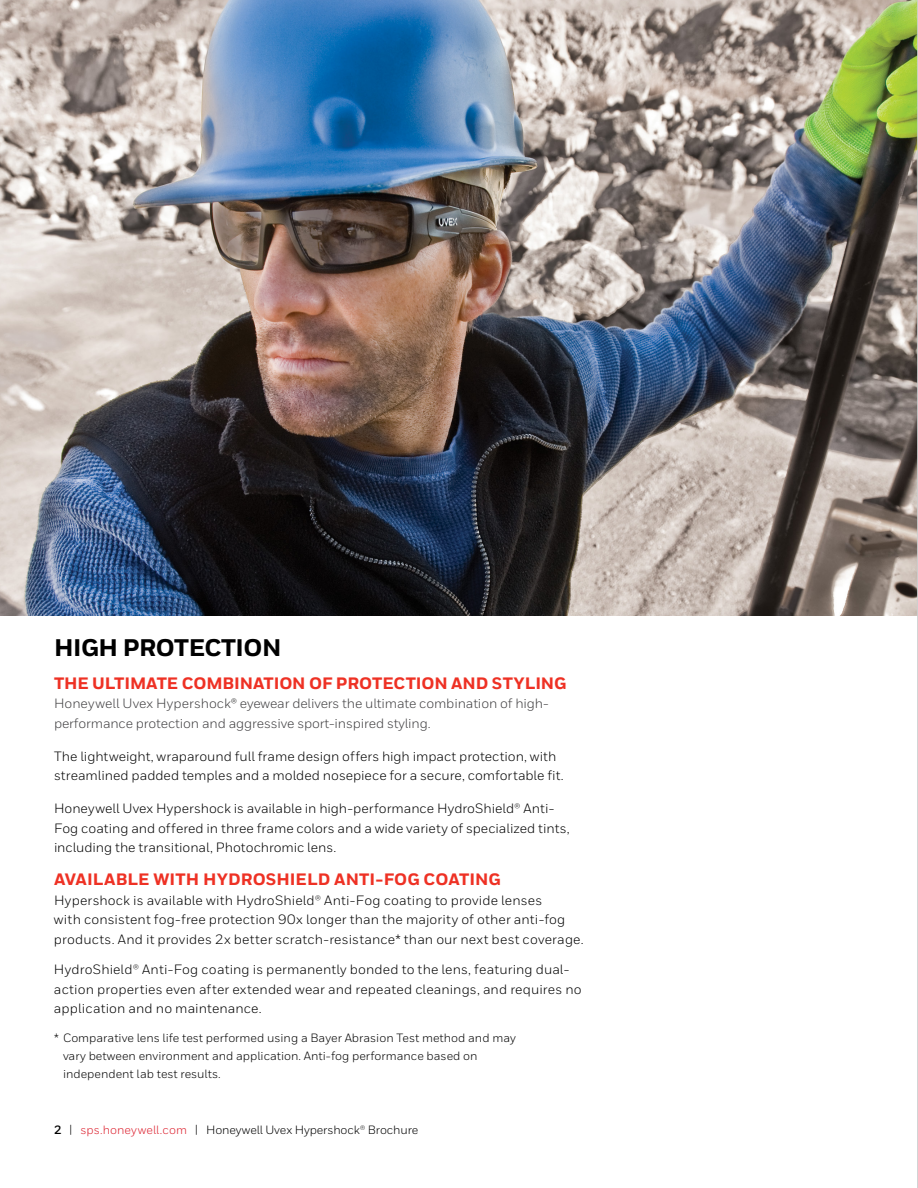
<style>
.page{position:relative;width:918px;height:1188px;background:#fff}
.page>*{position:absolute;margin:0;border:0;box-sizing:border-box;transform-origin:0 0}
.t1{font:800 24px "Honeywell Sans";letter-spacing:-.02em;color:#000}
.t2{font:800 16.5px "Honeywell Sans";color:#ee3124}
.t3{font:13.5px/19.5px "Honeywell Sans";letter-spacing:.005em;color:#000}
.t4{font:13.5px/19.5px "Honeywell Sans";letter-spacing:-.01em;color:#414042}
.t5{font:12px/18px "Honeywell Sans";color:#000}
.s1{color:#000}
.s2{font-weight:700}
.s3{color:#dc202e}
</style>
<div class="page">
<img style="left:0;top:0;width:917px;height:616px">
<hr style="left:917px;top:0;width:1px;height:1188px;background:#d1d3d4">
<h1 class="t1" style="left:54px;top:633px;width:229px">HIGH PROTECTION</h1>
<p class="t2" style="left:54px;top:673px;width:514px">THE ULTIMATE COMBINATION OF PROTECTION AND STYLING</p>
<p class="t4" style="left:54px;top:694px;width:496px">Honeywell Uvex Hypershock<span class="s1">®</span> eyewear delivers the ultimate combination of high&shy;performance protection and aggressive sport-inspired styling.</p>
<p class="t3" style="left:54px;top:746px;width:511px">The lightweight, wraparound full frame design offers high impact protection, with streamlined padded temples and a molded nosepiece for a secure, comfortable fit.</p>
<p class="t3" style="left:54px;top:799px;width:517px">Honeywell Uvex Hypershock is available in high-performance HydroShield® Anti-<br>Fog coating and offered in three frame colors and a wide variety of specialized tints, including the transitional, Photochromic lens.</p>
<p class="t2" style="left:54px;top:869px;width:448px">AVAILABLE WITH HYDROSHIELD ANTI-FOG COATING</p>
<p class="t3" style="left:54px;top:890px;width:531px">Hypershock is available with HydroShield® Anti-Fog coating to provide lenses<br>with consistent fog-free protection 90x longer than the majority of other anti-fog products. And it provides 2x better scratch-resistance* than our next best coverage.</p>
<p class="t3" style="left:54px;top:960px;width:529px">HydroShield® Anti-Fog coating is permanently bonded to the lens, featuring dual&shy;action properties even after extended wear and repeated cleanings, and requires no application and no maintenance.</p>
<p class="t5" style="left:63px;top:1029px;width:454px;text-indent:-9px">* Comparative lens life test performed using a Bayer Abrasion Test method and may vary between environment and application. Anti-fog performance based on independent lab test results.</p>
<p class="t5" style="left:54px;top:1121px;width:366px"><span class="s2">2</span> | <span class="s3">sps.honeywell.com</span> | Honeywell Uvex Hypershock® Brochure</p>
</div>
